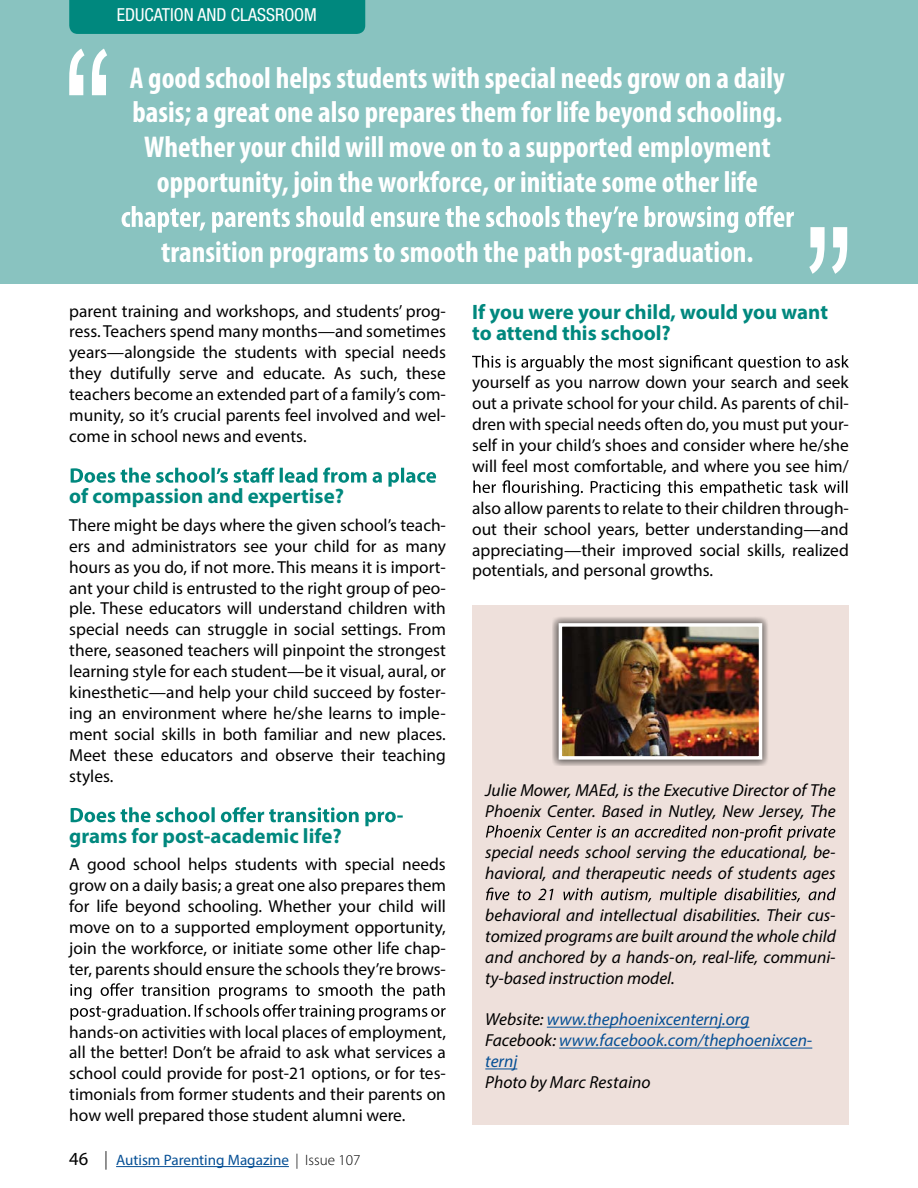
<style>
.page{position:relative;width:918px;height:1188px;background:#fff}
.page>*{position:absolute;margin:0;border:0;box-sizing:border-box;transform-origin:0 0}
.t1{font:700 condensed 30.15px/34.8px "Myriad Pro";color:#fff;text-align:center}
.t2{font:700 20.85px/20.9px "Myriad Pro";color:#00887e}
.t3{font:condensed 18px "Helvetica Neue LT Std";color:#fff}
.t4{font:17.4px/20.9px "Myriad Pro";color:#000;text-align:justify}
.t5{font:italic 17.4px/20.9px "Myriad Pro";color:#000}
.t6{font:italic 17.4px/20.9px "Myriad Pro";color:#054f95}
.t7{font:15.15px "Myriad Pro";color:#054f95}
.s1{color:#000}
.s2{font-size:18.6px;color:#000}
.s3{font-weight:300;font-size:18.6px;color:#000}
.s4{font-weight:300;color:#000}
</style>
<div class="page">
<div style="left:0;top:0;width:918px;height:284px;background:#89c3c0"></div>
<svg style="left:122px;top:206px;width:672px;height:27px"></svg>
<svg style="left:69px;top:49px;width:38px;height:46px"></svg>
<svg style="left:809px;top:227px;width:38px;height:47px"></svg>
<svg style="left:71px;top:467px;width:365px;height:20px"></svg>
<svg style="left:71px;top:807px;width:325px;height:19px"></svg>
<svg style="left:70px;top:983px;width:376px;height:37px"></svg>
<svg style="left:472px;top:355px;width:377px;height:16px"></svg>
<svg style="left:473px;top:480px;width:374px;height:17px"></svg>
<div style="left:69px;top:0;width:296px;height:34px;background:#00887e"></div>
<div style="left:472px;top:605px;width:377px;height:520px;background:#eee0db"></div>
<hr style="left:547px;top:1027px;width:202px;height:1px;background:#054f95">
<hr style="left:559px;top:1048px;width:253px;height:1px;background:#054f95">
<hr style="left:485px;top:1069px;width:32px;height:1px;background:#054f95">
<svg style="left:486px;top:825px;width:349px;height:16px"></svg>
<svg style="left:486px;top:888px;width:350px;height:16px"></svg>
<svg style="left:552px;top:617px;width:216px;height:149px;background:#b3a8a5"></svg>
<img style="left:563px;top:627px;width:195px;height:129px">
<div style="left:559px;top:623px;width:203px;height:137px;border:3px solid #fff"></div>
<hr style="left:116px;top:1166px;width:173px;height:1px;background:#054f95">
<p class="t3" style="left:117px;top:5px;width:201px">EDUCATION AND CLASSROOM</p>
<p class="t1" style="left:130px;top:60px;width:656px">A good school helps students with special needs grow on a daily basis; a great one also prepares them for life beyond schooling.<br>Whether your child will move on to a supported employment opportunity, join the workforce, or initiate some other life</p>
<h1 class="t1" style="left:161px;top:234px;width:594px">transition programs to smooth the path post-graduation.</h1>
<p class="t4" style="left:69px;top:300px;width:378px">parent training and workshops, and students’ prog&shy;ress. Teachers spend many months—and sometimes years—alongside the students with special needs they dutifully serve and educate. As such, these teachers become an extended part of a family’s com&shy;munity, so it’s crucial parents feel involved and wel&shy;come in school news and events.</p>
<p class="t2" style="left:472px;top:301px;width:357px">If you were your child, would you want to attend this school?</p>
<p class="t4" style="left:472px;top:372px;width:378px">yourself as you narrow down your search and seek out a private school for your child. As parents of chil&shy;dren with special needs often do, you must put your&shy;self in your child’s shoes and consider where he/she will feel most comfortable, and where you see him/</p>
<p class="t4" style="left:472px;top:497px;width:378px">also allow parents to relate to their children through&shy;out their school years, better understanding—and appreciating—their improved social skills, realized potentials, and personal growths.</p>
<p class="t2" style="left:69px;top:485px;width:276px">of compassion and expertise?</p>
<p class="t4" style="left:69px;top:514px;width:378px">There might be days where the given school’s teach&shy;ers and administrators see your child for as many hours as you do, if not more. This means it is import&shy;ant your child is entrusted to the right group of peo&shy;ple. These educators will understand children with special needs can struggle in social settings. From there, seasoned teachers will pinpoint the strongest learning style for each student—be it visual, aural, or kinesthetic—and help your child succeed by foster&shy;ing an environment where he/she learns to imple&shy;ment social skills in both familiar and new places.<br>Meet these educators and observe their teaching styles.</p>
<p class="t2" style="left:397px;top:804px;width:8px">-</p>
<p class="t2" style="left:69px;top:825px;width:274px">grams for post-academic life?</p>
<p class="t4" style="left:69px;top:854px;width:378px">A good school helps students with special needs grow on a daily basis; a great one also prepares them for life beyond schooling. Whether your child will move on to a supported employment opportunity, join the workforce, or initiate some other life chap&shy;ter, parents should ensure the schools they’re brows-</p>
<p class="t5" style="left:485px;top:779px;width:352px">Julie Mower, MAEd, is the Executive Director of The<br>Phoenix Center. Based in Nutley, New Jersey, The</p>
<p class="t5" style="left:485px;top:842px;width:352px">special needs school serving the educational, be&shy;havioral, and therapeutic needs of students ages</p>
<p class="t5" style="left:485px;top:904px;width:352px;text-align:justify">behavioral and intellectual disabilities. Their cus&shy;tomized programs are built around the whole child and anchored by a hands-on, real-life, communi&shy;ty-based instruction model.</p>
<p class="t6" style="left:485px;top:1009px;width:329px"><span class="s1">Website:</span> www.thephoenixcenternj.org<br><span class="s1">Facebook:</span> www.facebook.com/thephoenixcen&shy;ternj</p>
<p class="t5" style="left:485px;top:1072px;width:167px">Photo by Marc Restaino</p>
<p class="t4" style="left:69px;top:1021px;width:378px">hands-on activities with local places of employment, all the better! Don’t be afraid to ask what services a school could provide for post-21 options, or for tes&shy;timonials from former students and their parents on how well prepared those student alumni were.</p>
<p class="t7" style="left:69px;top:1151px;width:293px"><span class="s2">46</span> <span class="s3">|</span> Autism Parenting Magazine <span class="s4">| Issue 107</span></p>
</div>
